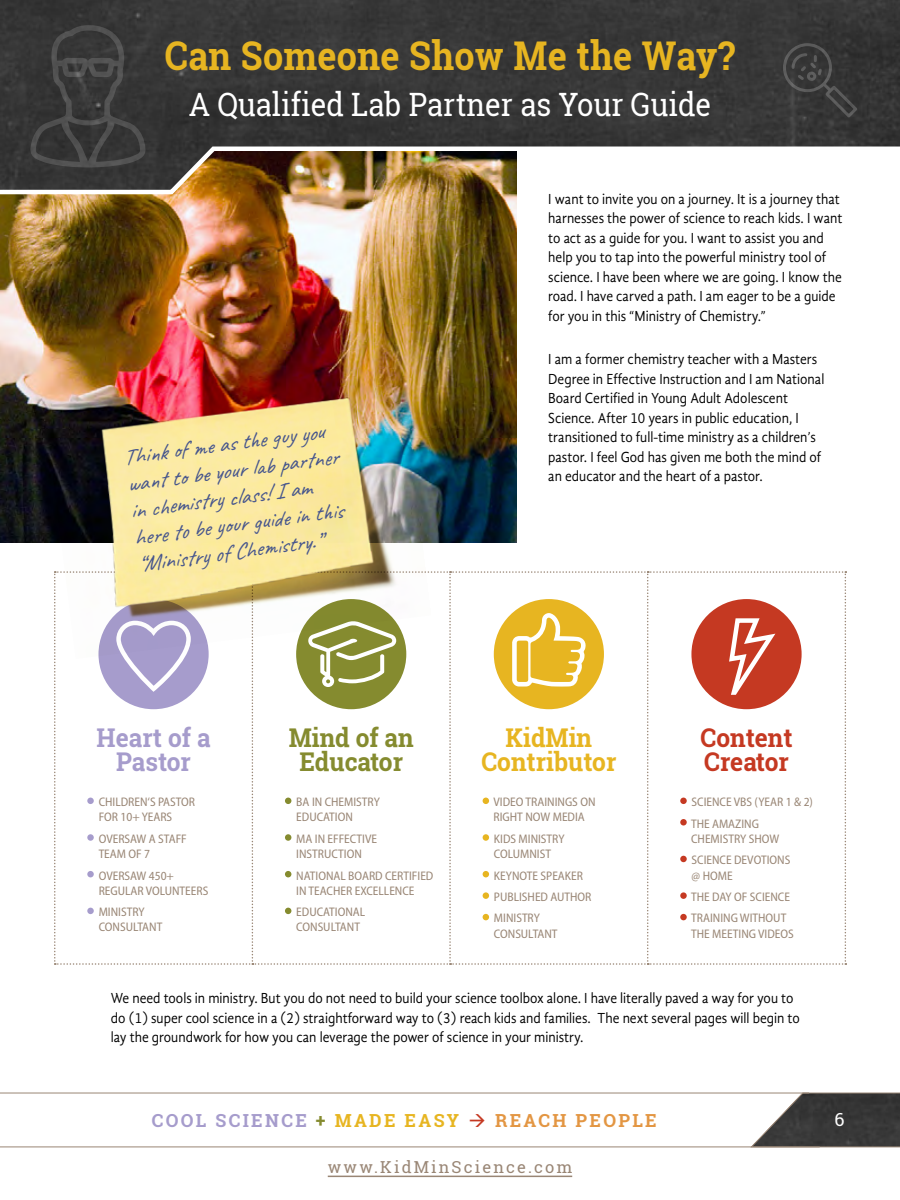
<style>
.page{position:relative;width:900px;height:1200px;background:#fff}
.page>*{position:absolute;margin:0;border:0;box-sizing:border-box;transform-origin:0 0}
.t1{font:700 39.6px "Roboto Slab";letter-spacing:.01em;color:#e7b521;scale:.91 1}
.t2{font:32.25px "Roboto Slab";color:#fff;scale:.91 1}
.t3{font:700 25.8px/24px "Roboto Slab";color:#e7b521;text-align:center;scale:.95 1}
.t4{font:700 25.8px/24px "Roboto Slab";color:#858b2f;text-align:center;scale:.95 1}
.t5{font:700 25.8px/24px "Roboto Slab";color:#a69ccc;text-align:center;scale:.95 1}
.t6{font:700 25.8px/24px "Roboto Slab";color:#c53922;scale:.95 1}
.t7{font:italic 22.5px/27px "Caveat";color:#47568d}
.t8{font:700 18px "Roboto Slab";letter-spacing:.13em;color:#a69ccc}
.t9{font:18px "Roboto Slab";color:#fff}
.t10{font:16.5px "Roboto Slab";letter-spacing:.13em;color:#998675}
.t11{font:15px/19.5px "Gandhi Sans";color:#000;scale:.9 1}
.t12{font:semi-condensed 12.45px/15.3px "Myriad Pro";color:#998675}
.s1{color:#858b2f}
.s2{color:#e7b521}
.s3{color:#c53922}
.s4{color:#e39643}
</style>
<div class="page">
<svg style="left:54px;top:571px;width:792px;height:394px"></svg>
<div style="left:680px;top:798px;width:7px;height:6px;background:#c53922;border-radius:50%"></div>
<div style="left:680px;top:819px;width:7px;height:7px;background:#c53922;border-radius:50%"></div>
<div style="left:680px;top:856px;width:7px;height:6px;background:#c53922;border-radius:50%"></div>
<div style="left:680px;top:892px;width:7px;height:7px;background:#c53922;border-radius:50%"></div>
<div style="left:680px;top:914px;width:7px;height:6px;background:#c53922;border-radius:50%"></div>
<img style="left:0;top:197px;width:517px;height:345px">
<img style="left:44px;top:356px;width:387px;height:303px">
<div style="left:0;top:0;width:900px;height:144px;background:#363636"></div>
<svg style="left:30px;top:25px;width:116px;height:119px;background:#3b3b3b"></svg>
<div style="left:783px;top:43px;width:49px;height:49px;border:3px solid #fff;border-radius:50%"></div>
<svg style="left:790px;top:52px;width:70px;height:67px;background:#3a3a3a"></svg>
<img style="left:0;top:144px;width:900px;height:53px">
<svg style="left:750px;top:1092px;width:150px;height:56px"></svg>
<hr style="left:0;top:1093px;width:809px;height:1px;background:#998675">
<hr style="left:0;top:1147px;width:820px;height:1px;background:#998675">
<hr style="left:328px;top:1176px;width:244px;height:1px;background:#998675">
<h1 class="t1" style="left:165px;top:28px;width:628px">Can Someone Show Me the Way?</h1>
<h2 class="t2" style="left:189px;top:83px;width:576px">A Qualified Lab Partner as Your Guide</h2>
<h3 class="t7" style="left:121px;top:445px;width:215px;rotate:-8deg">Think of me as the guy you want to be your lab partner in chemistry class! I am here to be your guide in this “Ministry of Chemistry.”</h3>
<p class="t11" style="left:548px;top:189px;width:328px">I want to invite you on a journey. It is a journey that harnesses the power of science to reach kids. I want to act as a guide for you. I want to assist you and help you to tap into the powerful ministry tool of science. I have been where we are going. I know the road. I have carved a path. I am eager to be a guide for you in this “Ministry of Chemistry.”</p>
<p class="t11" style="left:548px;top:350px;width:308px">I am a former chemistry teacher with a Masters Degree in Effective Instruction and I am National Board Certified in Young Adult Adolescent Science. After 10 years in public education, I transitioned to full-time ministry as a children’s pastor. I feel God has given me both the mind of an educator and the heart of a pastor.</p>
<h3 class="t5" style="left:97px;top:725px;width:121px">Heart of a<br>Pastor</h3>
<p class="t12" style="left:99px;top:794px;width:98px">CHILDREN‘S PASTOR<br>FOR 10+ YEARS</p>
<p class="t12" style="left:99px;top:831px;width:90px">OVERSAW A STAFF<br>TEAM OF 7</p>
<p class="t12" style="left:99px;top:868px;width:111px">OVERSAW 450+<br>REGULAR VOLUNTEERS</p>
<p class="t12" style="left:99px;top:904px;width:65px">MINISTRY<br>CONSULTANT</p>
<h3 class="t4" style="left:289px;top:725px;width:133px">Mind of an<br>Educator</h3>
<p class="t12" style="left:296px;top:794px;width:85px">BA IN CHEMISTRY<br>EDUCATION</p>
<p class="t12" style="left:296px;top:831px;width:82px">MA IN EFFECTIVE<br>INSTRUCTION</p>
<p class="t12" style="left:296px;top:868px;width:139px">NATIONAL BOARD CERTIFIED<br>IN TEACHER EXCELLENCE</p>
<p class="t12" style="left:296px;top:904px;width:71px">EDUCATIONAL<br>CONSULTANT</p>
<h3 class="t3" style="left:481px;top:725px;width:144px">KidMin<br>Contributor</h3>
<p class="t12" style="left:494px;top:794px;width:104px">VIDEO TRAININGS ON<br>RIGHT NOW MEDIA</p>
<p class="t12" style="left:494px;top:831px;width:72px">KIDS MINISTRY<br>COLUMNIST</p>
<p class="t12" style="left:494px;top:864px;width:99px;line-height:21.5px">KEYNOTE SPEAKER<br>PUBLISHED AUTHOR<br>MINISTRY</p>
<p class="t12" style="left:494px;top:926px;width:65px">CONSULTANT</p>
<h3 class="t6" style="left:700px;top:725px;width:99px">Content<br>Creator</h3>
<p class="t12" style="left:691px;top:791px;width:123px;line-height:21.5px">SCIENCE VBS (YEAR 1 &amp; 2)<br>THE AMAZING</p>
<p class="t12" style="left:691px;top:828px;width:101px;line-height:21.5px">CHEMISTRY SHOW<br>SCIENCE DEVOTIONS</p>
<p class="t12" style="left:691px;top:864px;width:100px;line-height:21.5px">@ HOME<br>THE DAY OF SCIENCE<br>TRAINING WITHOUT</p>
<p class="t12" style="left:691px;top:926px;width:104px">THE MEETING VIDEOS</p>
<p class="t11" style="left:111px;top:989px;width:767px">We need tools in ministry. But you do not need to build your science toolbox alone. I have literally paved a way for you to do (1) super cool science in a (2) straightforward way to (3) reach kids and families. The next several pages will begin to lay the groundwork for how you can leverage the power of science in your ministry.</p>
<p class="t8" style="left:152px;top:1108px;width:507px">COOL SCIENCE <span class="s1">+</span> <span class="s2">MADE EASY</span> <span class="s3">→</span> <span class="s4">REACH PEOPLE</span></p>
<p class="t10" style="left:328px;top:1156px;width:246px">www.KidMinScience.com</p>
<p class="t9" style="left:834px;top:1107px;width:12px">6</p>
</div>
